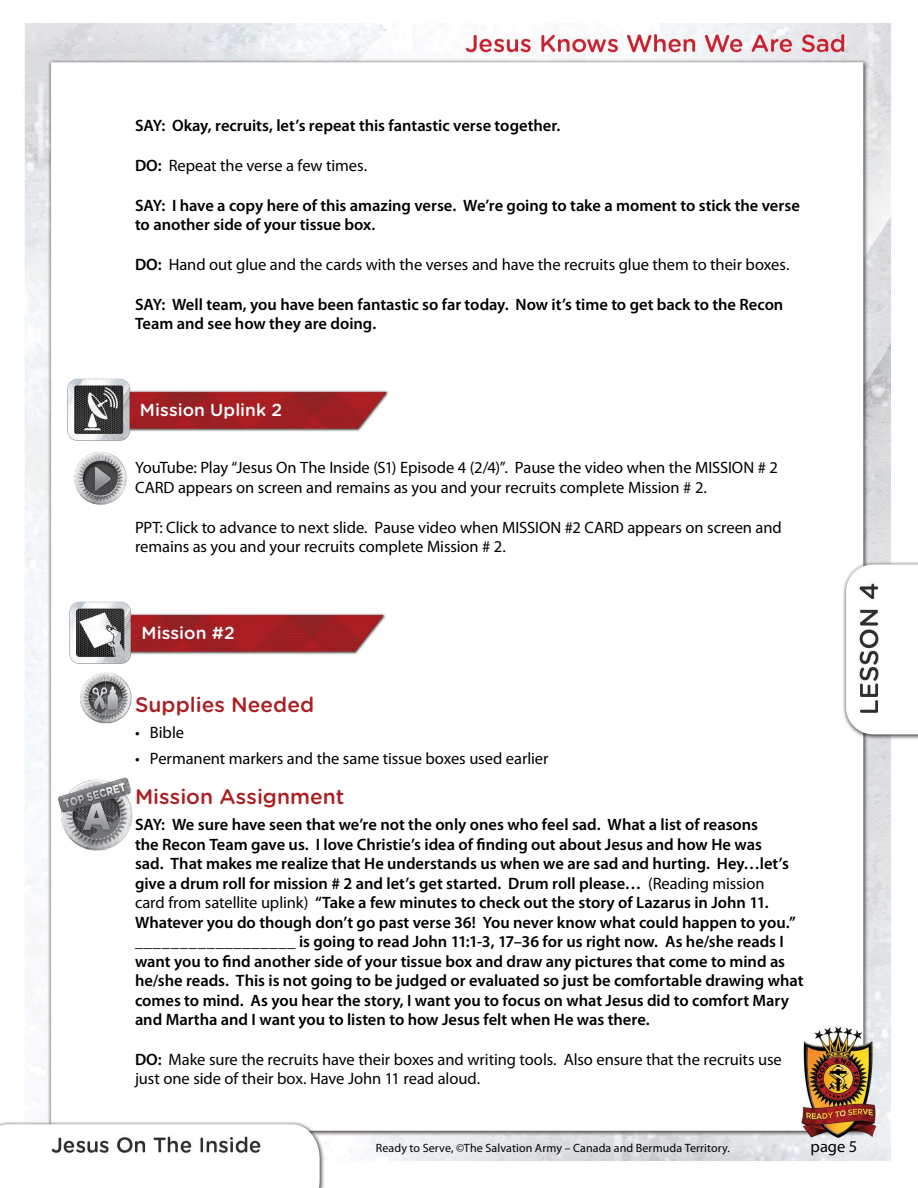
<style>
.page{position:relative;width:918px;height:1188px;background:#fff}
.page>*{position:absolute;margin:0;border:0;box-sizing:border-box;transform-origin:0 0}
.t1{font:500 21px "Gotham Rounded";color:#ab1f23}
.t2{font:500 17.4px "Gotham Rounded";letter-spacing:.005em;color:#fff}
.t3{font:600 16.5px/19.5px "Myriad Pro";color:#000}
.t4{font:16.5px/19.5px "Myriad Pro";letter-spacing:-.005em;color:#000}
.t5{font:12px "Myriad Pro";letter-spacing:.01em;color:#000}
.s1{font-weight:600}
.s2{font-weight:400}
</style>
<div class="page">
<img style="left:0;top:23px;width:918px;height:1165px">
<img style="left:134px;top:610px;width:252px;height:45px">
<img style="left:69px;top:600px;width:65px;height:66px">
<img style="left:79px;top:672px;width:54px;height:52px">
<img style="left:132px;top:387px;width:257px;height:45px">
<img style="left:68px;top:377px;width:64px;height:66px">
<img style="left:74px;top:450px;width:56px;height:57px">
<img style="left:58px;top:778px;width:78px;height:76px">
<p class="t3" style="left:135px;top:115px;width:427px">SAY: Okay, recruits, let’s repeat this fantastic verse together.</p>
<p class="t4" style="left:135px;top:155px;width:234px"><span class="s1">DO:</span> Repeat the verse a few times.</p>
<p class="t3" style="left:135px;top:195px;width:666px">SAY: I have a copy here of this amazing verse. We’re going to take a moment to stick the verse to another side of your tissue box.</p>
<p class="t4" style="left:135px;top:254px;width:656px"><span class="s1">DO:</span> Hand out glue and the cards with the verses and have the recruits glue them to their boxes.</p>
<p class="t3" style="left:135px;top:294px;width:650px">SAY: Well team, you have been fantastic so far today. Now it’s time to get back to the Recon<br>Team and see how they are doing.</p>
<p class="t2" style="left:140px;top:397px;width:144px">Mission Uplink 2</p>
<p class="t4" style="left:135px;top:458px;width:644px">YouTube: Play “Jesus On The Inside (S1) Episode 4 (2/4)”. Pause the video when the MISSION # 2<br>CARD appears on screen and remains as you and your recruits complete Mission # 2.</p>
<p class="t4" style="left:135px;top:517px;width:648px">PPT: Click to advance to next slide. Pause video when MISSION #2 CARD appears on screen and remains as you and your recruits complete Mission # 2.</p>
<p class="t2" style="left:141px;top:621px;width:95px">Mission #2</p>
<p class="t1" style="left:135px;top:689px;width:181px">Supplies Needed</p>
<p class="t4" style="left:135px;top:722px;width:51px">• Bible</p>
<p class="t4" style="left:135px;top:749px;width:415px">• Permanent markers and the same tissue boxes used earlier</p>
<p class="t1" style="left:135px;top:781px;width:211px">Mission Assignment</p>
<p class="t3" style="left:135px;top:814px;width:670px">SAY: We sure have seen that we’re not the only ones who feel sad. What a list of reasons<br>the Recon Team gave us. I love Christie’s idea of finding out about Jesus and how He was<br>sad. That makes me realize that He understands us when we are sad and hurting. Hey…let’s give a drum roll for mission # 2 and let’s get started. Drum roll please… <span class="s2">(Reading mission<br>card from satellite uplink)</span> “Take a few minutes to check out the story of Lazarus in John 11.<br>Whatever you do though don’t go past verse 36! You never know what could happen to you.” __________________ is going to read John 11:1-3, 17–36 for us right now. As he/she reads I want you to find another side of your tissue box and draw any pictures that come to mind as he/she reads. This is not going to be judged or evaluated so just be comfortable drawing what comes to mind. As you hear the story, I want you to focus on what Jesus did to comfort Mary and Martha and I want you to listen to how Jesus felt when He was there.</p>
<p class="t4" style="left:135px;top:1049px;width:648px"><span class="s1">DO:</span> Make sure the recruits have their boxes and writing tools. Also ensure that the recruits use just one side of their box. Have John 11 read aloud.</p>
<p class="t5" style="left:376px;top:1141px;width:356px">Ready to Serve, ©The Salvation Army – Canada and Bermuda Territory.</p>
<p class="t4" style="left:811px;top:1136px;width:48px">page 5</p>
</div>
